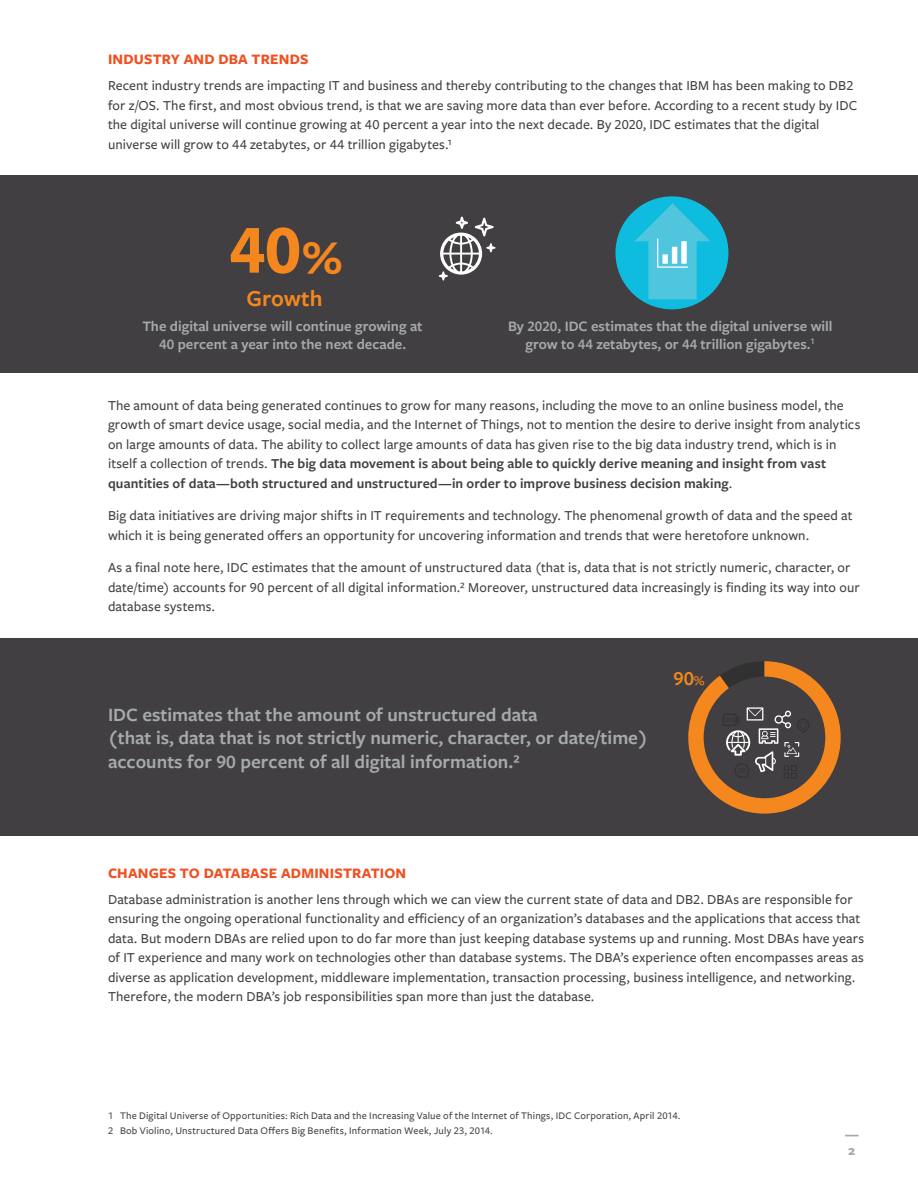
<style>
.page{position:relative;width:918px;height:1188px;background:#fff}
.page>*{position:absolute;margin:0;border:0;box-sizing:border-box;transform-origin:0 0}
.t1{font:700 71.7px "Freight Sans Pro";color:#f5871f}
.t2{font:600 23.7px "Freight Sans Pro";color:#f5871f}
.t3{font:600 20.55px "Freight Sans Pro";color:#f5871f}
.t4{font:600 19.5px/23.4px "Freight Sans Pro";color:#a7aaac}
.t5{font:600 15px/18px "Freight Sans Pro";color:#a7aaac;text-align:center}
.Section_Title{font:700 15px "Freight Sans Pro";letter-spacing:.01em;color:#f05022}
.Body{font:500 14.25px/19.5px "Freight Sans Pro";letter-spacing:.01em;color:#413f41}
.t6{font:700 14.25px/15.8px "Freight Sans Pro";color:#a7aaac}
.Footnote_Text{font:500 10.5px "Freight Sans Pro";letter-spacing:.015em;color:#413f41}
.s1{font-size:47.85px}
.s2{font-weight:600}
.s3{font-size:13.8px}
</style>
<div class="page">
<div style="left:0;top:176px;width:918px;height:197px;background:#413f41"></div>
<div style="left:615px;top:196px;width:113px;height:113px;background:#0dbcde;border-radius:50%"></div>
<svg style="left:439px;top:216px;width:57px;height:65px"></svg>
<svg style="left:634px;top:203px;width:77px;height:96px"></svg>
<div style="left:0;top:638px;width:918px;height:197px;background:#413f41"></div>
<svg style="left:688px;top:661px;width:153px;height:153px"></svg>
<p class="Section_Title" style="left:108px;top:49px;width:202px">INDUSTRY AND DBA TRENDS</p>
<p class="Body" style="left:108px;top:75px;width:751px">Recent industry trends are impacting IT and business and thereby contributing to the changes that IBM has been making to DB2 for z/OS. The first, and most obvious trend, is that we are saving more data than ever before. According to a recent study by IDC the digital universe will continue growing at 40 percent a year into the next decade. By 2020, IDC estimates that the digital universe will grow to 44 zetabytes, or 44 trillion gigabytes.¹</p>
<p class="t1" style="left:229px;top:200px;width:114px">40<span class="s1">%</span></p>
<p class="t2" style="left:247px;top:282px;width:78px">Growth</p>
<p class="t5" style="left:143px;top:317px;width:282px">The digital universe will continue growing at<br>40 percent a year into the next decade.</p>
<p class="t5" style="left:508px;top:317px;width:326px">By 2020, IDC estimates that the digital universe will grow to 44 zetabytes, or 44 trillion gigabytes.<sup>1</sup></p>
<p class="Body" style="left:108px;top:395px;width:754px">The amount of data being generated continues to grow for many reasons, including the move to an online business model, the growth of smart device usage, social media, and the Internet of Things, not to mention the desire to derive insight from analytics on large amounts of data. The ability to collect large amounts of data has given rise to the big data industry trend, which is in itself a collection of trends. <span class="s2">The big data movement is about being able to quickly derive meaning and insight from vast quantities of data—both structured and unstructured—in order to improve business decision making</span>.</p>
<p class="Body" style="left:108px;top:505px;width:746px">Big data initiatives are driving major shifts in IT requirements and technology. The phenomenal growth of data and the speed at which it is being generated offers an opportunity for uncovering information and trends that were heretofore unknown.</p>
<p class="Body" style="left:108px;top:557px;width:753px">As a final note here, IDC estimates that the amount of unstructured data (that is, data that is not strictly numeric, character, or date/time) accounts for 90 percent of all digital information.² Moreover, unstructured data increasingly is finding its way into our database systems.</p>
<p class="t4" style="left:108px;top:702px;width:541px">IDC estimates that the amount of unstructured data<br>(that is, data that is not strictly numeric, character, or date/time) accounts for 90 percent of all digital information.²</p>
<p class="t3" style="left:673px;top:664px;width:33px">90<span class="s3">%</span></p>
<p class="Section_Title" style="left:108px;top:862px;width:300px">CHANGES TO DATABASE ADMINISTRATION</p>
<p class="Body" style="left:108px;top:889px;width:758px">Database administration is another lens through which we can view the current state of data and DB2. DBAs are responsible for ensuring the ongoing operational functionality and efficiency of an organization’s databases and the applications that access that data. But modern DBAs are relied upon to do far more than just keeping database systems up and running. Most DBAs have years of IT experience and many work on technologies other than database systems. The DBA’s experience often encompasses areas as diverse as application development, middleware implementation, transaction processing, business intelligence, and networking.<br>Therefore, the modern DBA’s job responsibilities span more than just the database.</p>
<p class="Footnote_Text" style="left:108px;top:1109px;width:574px">1 The Digital Universe of Opportunities: Rich Data and the Increasing Value of the Internet of Things, IDC Corporation, April 2014.</p>
<p class="Footnote_Text" style="left:108px;top:1124px;width:386px">2 Bob Violino, Unstructured Data Offers Big Benefits, Information Week, July 23, 2014.</p>
<p class="t6" style="left:845px;top:1126px;width:16px">—<br>2</p>
</div>
